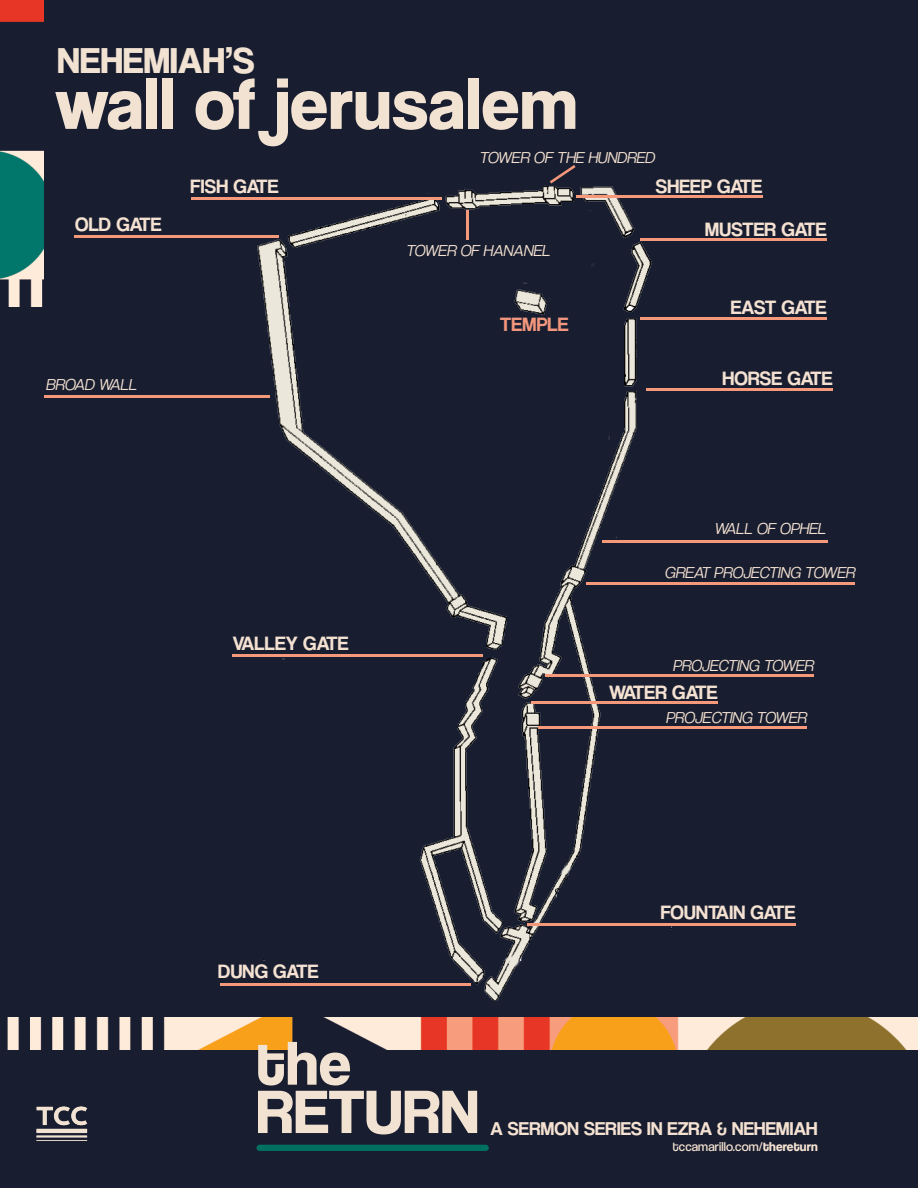
<style>
.page{position:relative;width:918px;height:1188px;background:#181e30}
.page>*{position:absolute;margin:0;border:0;box-sizing:border-box;transform-origin:0 0}
.t1{font:700 75px "Coolvetica Rg";letter-spacing:.01em;color:#f2e2d2}
.t2{font:700 63.6px "Coolvetica Rg";letter-spacing:.01em;color:#f2e2d2}
.t3{font:700 37.5px "Coolvetica Rg";letter-spacing:.01em;color:#f2e2d2}
.t4{font:20.1px "Coolvetica Rg";letter-spacing:.01em;color:#f4e1d1}
.t5{font:20.1px "Coolvetica Rg";letter-spacing:.01em;color:#f2967d}
.t6{font:19.35px "Coolvetica Rg";letter-spacing:.01em;color:#f4e1d1}
.t7{font:italic 16.5px "Coolvetica Lt";letter-spacing:.01em;color:#f4e1d1}
.t8{font:13.35px "Coolvetica Bk";letter-spacing:.01em;color:#f4e1d1}
.s1{font-family:"Coolvetica Rg";font-weight:700}
</style>
<div class="page">
<img style="left:7px;top:1017px;width:911px;height:32px">
<div style="left:257px;top:1145px;width:232px;height:6px;background:#026f63;border-radius:3px"></div>
<img style="left:36px;top:1106px;width:52px;height:35px">
<img style="left:0;top:0;width:43px;height:306px">
<img style="left:246px;top:181px;width:426px;height:820px">
<hr style="left:576px;top:195px;width:186px;height:3px;background:#f6997b">
<hr style="left:640px;top:238px;width:187px;height:3px;background:#f6997b">
<hr style="left:640px;top:317px;width:187px;height:2px;background:#f6997b">
<hr style="left:646px;top:388px;width:187px;height:2px;background:#f6997b">
<hr style="left:586px;top:582px;width:269px;height:3px;background:#f6997b">
<hr style="left:531px;top:701px;width:187px;height:3px;background:#f6997b">
<hr style="left:545px;top:674px;width:269px;height:3px;background:#f6997b">
<hr style="left:538px;top:727px;width:268px;height:2px;background:#f6997b">
<hr style="left:527px;top:923px;width:269px;height:2px;background:#f6997b">
<hr style="left:220px;top:983px;width:251px;height:2px;background:#f6997b">
<hr style="left:232px;top:654px;width:250px;height:2px;background:#f6997b">
<hr style="left:44px;top:395px;width:226px;height:3px;background:#f6997b">
<hr style="left:74px;top:235px;width:205px;height:3px;background:#f6997b">
<hr style="left:191px;top:197px;width:251px;height:3px;background:#f6997b">
<hr style="left:466px;top:210px;width:3px;height:30px;background:#f6997b">
<svg style="left:550px;top:165px;width:26px;height:19px"></svg>
<hr style="left:602px;top:540px;width:226px;height:3px;background:#f6997b">
<p class="t3" style="left:58px;top:38px;width:198px">NEHEMIAH’S</p>
<p class="t1" style="left:55px;top:60px;width:524px">wall of jerusalem</p>
<p class="t4" style="left:75px;top:213px;width:88px">OLD GATE</p>
<p class="t4" style="left:190px;top:174px;width:90px">FISH GATE</p>
<p class="t7" style="left:46px;top:374px;width:92px">BROAD WALL</p>
<p class="t4" style="left:233px;top:631px;width:117px">VALLEY GATE</p>
<p class="t7" style="left:479px;top:148px;width:177px">TOWER OF THE HUNDRED</p>
<p class="t4" style="left:656px;top:174px;width:108px">SHEEP GATE</p>
<p class="t7" style="left:406px;top:241px;width:146px">TOWER OF HANANEL</p>
<p class="t5" style="left:500px;top:312px;width:70px">TEMPLE</p>
<p class="t4" style="left:705px;top:217px;width:123px">MUSTER GATE</p>
<p class="t4" style="left:731px;top:296px;width:97px">EAST GATE</p>
<p class="t4" style="left:723px;top:367px;width:112px">HORSE GATE</p>
<p class="t7" style="left:714px;top:519px;width:113px">WALL OF OPHEL</p>
<p class="t7" style="left:665px;top:563px;width:192px">GREAT PROJECTING TOWER</p>
<p class="t7" style="left:673px;top:656px;width:142px">PROJECTING TOWER</p>
<p class="t4" style="left:609px;top:680px;width:110px">WATER GATE</p>
<p class="t7" style="left:666px;top:708px;width:142px">PROJECTING TOWER</p>
<p class="t4" style="left:218px;top:960px;width:102px">DUNG GATE</p>
<p class="t4" style="left:661px;top:900px;width:136px">FOUNTAIN GATE</p>
<p class="t2" style="left:257px;top:1026px;width:96px">the</p>
<p class="t2" style="left:257px;top:1074px;width:224px">RETURN</p>
<p class="t6" style="left:490px;top:1117px;width:329px">A SERMON SERIES IN EZRA &amp; NEHEMIAH</p>
<p class="t8" style="left:673px;top:1139px;width:147px">tccamarillo.com/<span class="s1">thereturn</span></p>
</div>
